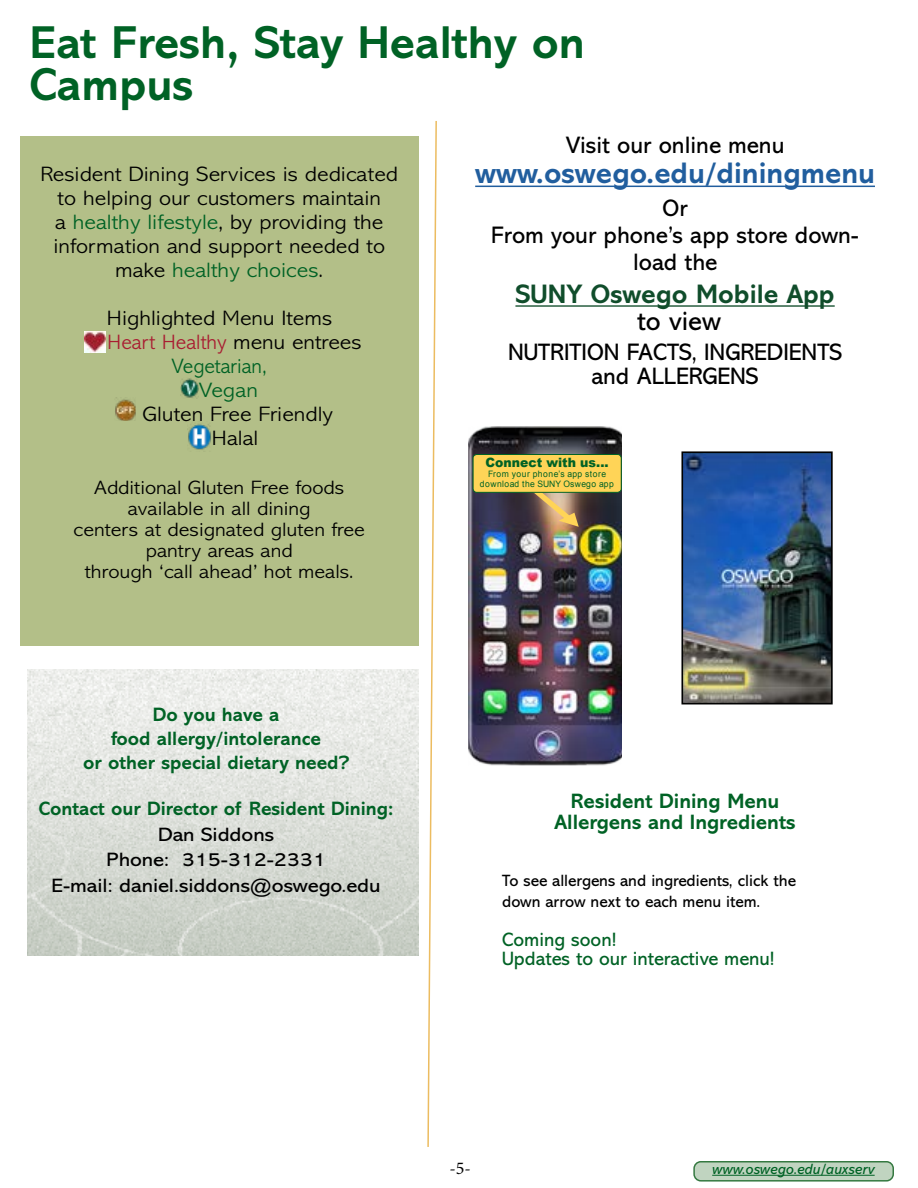
<style>
.page{position:relative;width:918px;height:1188px;background:#fff}
.page>*{position:absolute;margin:0;border:0;box-sizing:border-box;transform-origin:0 0}
.t1{font:700 46.5px/42px "Abadi MT Pro";color:#006225}
.t2{font:700 30px "Abadi MT Pro";color:#215e9e}
.t3{font:700 27px "Abadi MT Pro";color:#104d2b}
.t4{font:27px "Abadi MT Pro";color:#000}
.t5{font:24px/27px "Abadi MT Pro";color:#000;text-align:center}
.t6{font:300 21px/24px "Abadi MT Pro";color:#000;text-align:center;scale:1.1 1}
.t7{font:700 21px/21px "Abadi MT Pro";color:#006225;text-align:center}
.t8{font:300 21px "Abadi MT Pro";color:#a91e32}
.t9{font:300 21px "Abadi MT Pro";color:#006225}
.t10{font:300 21px "Abadi MT Pro";color:#006225;scale:1.1 1}
.t11{font:300 19.5px/21px "Abadi MT Pro";color:#000;text-align:center;scale:1.1 1}
.t12{font:700 19.5px/24px "Abadi MT Pro";color:#006225;text-align:center}
.t13{font:19.5px/25.5px "Abadi MT Pro";color:#000;text-align:center;scale:1.1 1}
.t14{font:19.5px/19.5px "Abadi MT Pro";color:#006225}
.t15{font:18px "Minion Pro";color:#000}
.t16{font:16.5px/21px "Abadi MT Pro";color:#000}
.t17{font:italic 15px "Abadi MT Pro";color:#006225}
.t18{font:900 12.9px "Arial";color:#006225}
.t19{font:8.85px/9.6px "Arial";letter-spacing:.055em;color:#006225;text-align:center}
.s1{color:#006225}
.s2{color:#000}
</style>
<div class="page">
<div style="left:694px;top:1162px;width:199px;height:19px;background:#c0d4c0;border-radius:7px"></div>
<div style="left:693px;top:1161px;width:201px;height:21px;border:2px solid #357941;border-radius:7px"></div>
<hr style="left:712px;top:1175px;width:163px;height:1px;background:#006225">
<div style="left:20px;top:137px;width:398px;height:509px;background:#b3bf88"></div>
<img style="left:27px;top:670px;width:391px;height:286px">
<img style="left:84px;top:331px;width:21px;height:21px">
<img style="left:181px;top:378px;width:18px;height:20px">
<img style="left:115px;top:397px;width:21px;height:24px">
<img style="left:187px;top:424px;width:24px;height:26px">
<hr style="left:475px;top:186px;width:400px;height:1px;background:#215e9e">
<hr style="left:515px;top:305px;width:320px;height:2px;background:#104d2b">
<img style="left:468px;top:426px;width:154px;height:340px">
<svg style="left:525px;top:493px;width:54px;height:44px;background:#9d8161"></svg>
<div style="left:473px;top:455px;width:148px;height:37px;background:#ffd457;border-radius:4px"></div>
<div style="left:473px;top:454px;width:149px;height:39px;border:1px solid #006225;border-radius:4px"></div>
<img style="left:684px;top:454px;width:146px;height:247px">
<div style="left:681px;top:451px;width:152px;height:253px;border:2px solid #000"></div>
<svg style="left:427px;top:121px;width:10px;height:1026px"></svg>
<h1 class="t1" style="left:30px;top:22px;width:557px">Eat Fresh, Stay Healthy on<br>Campus</h1>
<p class="t6" style="left:40px;top:162px;width:327px">Resident Dining Services is dedicated to helping our customers maintain<br>a <span class="s1">healthy lifestyle</span>, by providing the information and support needed to make <span class="s1">healthy choices</span>.</p>
<p class="t6" style="left:106px;top:306px;width:207px">Highlighted Menu Items</p>
<p class="t8" style="left:107px;top:330px;width:256px">Heart Healthy <span class="s2">menu entrees</span></p>
<p class="t9" style="left:172px;top:354px;width:97px">Vegetarian,</p>
<p class="t10" style="left:199px;top:378px;width:55px">Vegan</p>
<p class="t6" style="left:143px;top:402px;width:175px">Gluten Free Friendly<br>Halal</p>
<p class="t11" style="left:74px;top:477px;width:266px">Additional Gluten Free foods available in all dining<br>centers at designated gluten free pantry areas and<br>through ‘call ahead’ hot meals.</p>
<p class="t12" style="left:83px;top:702px;width:268px">Do you have a<br>food allergy/intolerance<br>or other special dietary need?</p>
<p class="t12" style="left:39px;top:797px;width:356px">Contact our Director of Resident Dining:</p>
<p class="t13" style="left:52px;top:822px;width:301px">Dan Siddons<br>Phone: 315-312-2331<br>E-mail: daniel.siddons@oswego.edu</p>
<p class="t5" style="left:566px;top:132px;width:220px">Visit our online menu</p>
<h2 class="t2" style="left:475px;top:156px;width:401px">www.oswego.edu/diningmenu</h2>
<p class="t5" style="left:491px;top:195px;width:369px">Or<br>From your phone’s app store down&shy;load the</p>
<p class="t3" style="left:515px;top:279px;width:321px">SUNY Oswego Mobile App</p>
<p class="t4" style="left:637px;top:306px;width:85px">to view</p>
<p class="t5" style="left:508px;top:341px;width:336px;line-height:24px">NUTRITION FACTS, INGREDIENTS and ALLERGENS</p>
<p class="t18" style="left:486px;top:455px;width:125px">Connect with us...</p>
<p class="t19" style="left:480px;top:469px;width:135px">From your phone’s app store download the SUNY Oswego app</p>
<p class="t7" style="left:555px;top:791px;width:243px">Resident Dining Menu<br>Allergens and Ingredients</p>
<p class="t16" style="left:502px;top:870px;width:295px">To see allergens and ingredients, click the down arrow next to each menu item.</p>
<p class="t14" style="left:502px;top:930px;width:274px">Coming soon!<br>Updates to our interactive menu!</p>
<p class="t15" style="left:449px;top:1156px;width:23px">-5-</p>
<p class="t17" style="left:712px;top:1161px;width:164px">www.oswego.edu/auxserv</p>
</div>
